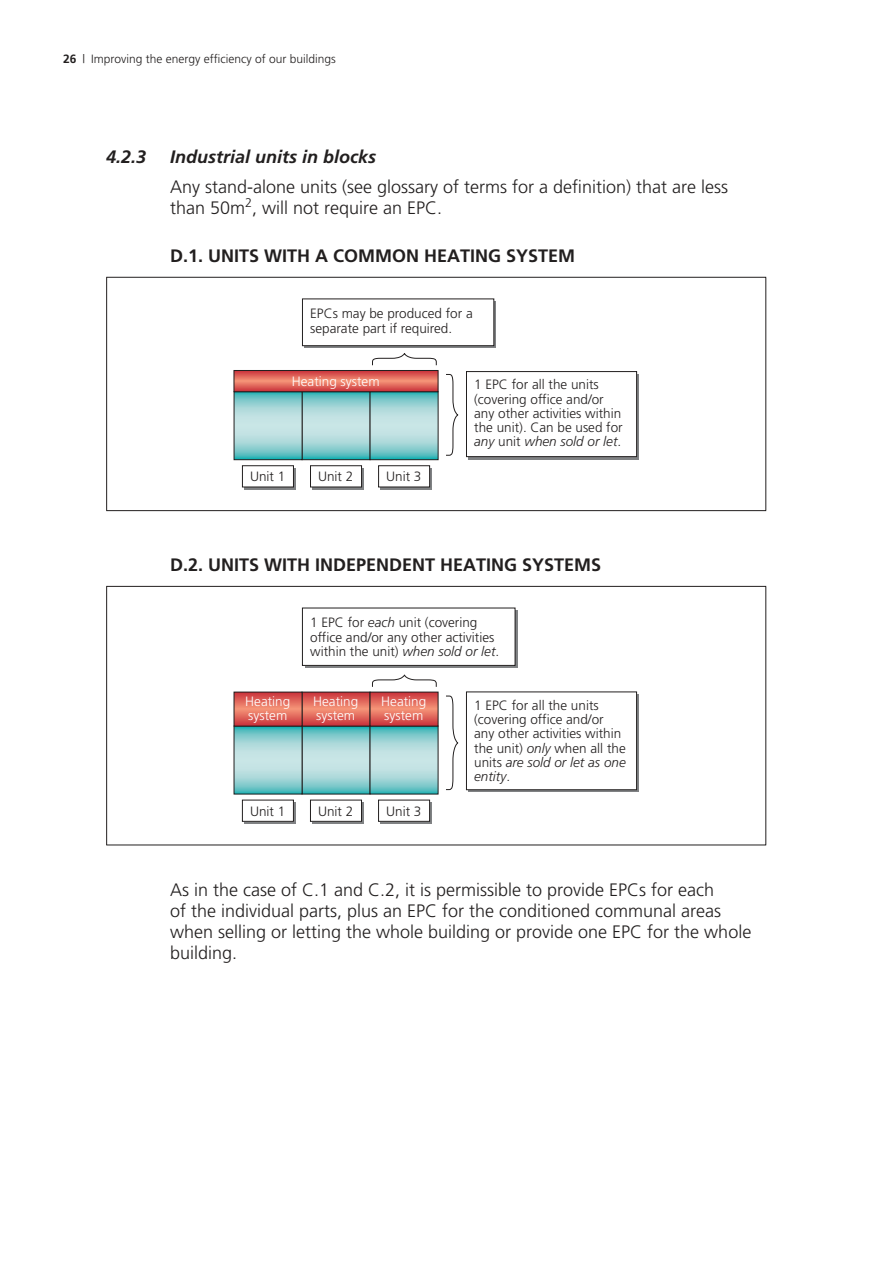
<style>
.page{position:relative;width:893px;height:1263px;background:#fff}
.page>*{position:absolute;margin:0;border:0;box-sizing:border-box;transform-origin:0 0}
.t1{font:300 18px/21px "Frutiger";color:#221f1f}
.t2{font:700 18px "Frutiger";color:#221f1f}
.t3{font:italic 700 18px "Frutiger";color:#221f1f}
.t4{font:300 13.5px/14.2px "Frutiger";color:#221f1f}
.t5{font:300 13.5px/14.2px "Frutiger";color:#fff}
.t6{font:300 12px "Frutiger";color:#221f1f}
.s1{font-weight:700}
.s2{font-style:italic}
</style>
<div class="page">
<hr style="left:106px;top:277px;width:660px;height:1px;background:#221f1f">
<hr style="left:106px;top:278px;width:1px;height:232px;background:#221f1f">
<hr style="left:765px;top:278px;width:1px;height:232px;background:#221f1f">
<hr style="left:106px;top:510px;width:660px;height:1px;background:#221f1f">
<svg style="left:245px;top:468px;width:51px;height:21px"></svg>
<svg style="left:313px;top:468px;width:51px;height:21px"></svg>
<svg style="left:381px;top:468px;width:51px;height:21px"></svg>
<img style="left:236px;top:372px;width:200px;height:86px">
<div style="left:302px;top:391px;width:68px;height:69px;border:1px solid #221f1f"></div>
<div style="left:234px;top:391px;width:68px;height:69px;border:1px solid #221f1f"></div>
<div style="left:370px;top:391px;width:68px;height:69px;border:1px solid #221f1f"></div>
<div style="left:469px;top:374px;width:170px;height:85px;background:#757678"></div>
<div style="left:466px;top:372px;width:170px;height:85px;background:#fff"></div>
<div style="left:466px;top:371px;width:171px;height:86px;border:1px solid #221f1f"></div>
<svg style="left:305px;top:301px;width:191px;height:47px"></svg>
<div style="left:302px;top:299px;width:192px;height:47px;background:#fff"></div>
<div style="left:302px;top:299px;width:192px;height:47px;border:1px solid #221f1f"></div>
<div style="left:242px;top:466px;width:51px;height:21px;background:#fff"></div>
<div style="left:242px;top:465px;width:52px;height:22px;border:1px solid #221f1f"></div>
<div style="left:310px;top:466px;width:51px;height:21px;background:#fff"></div>
<div style="left:310px;top:465px;width:52px;height:22px;border:1px solid #221f1f"></div>
<div style="left:379px;top:466px;width:51px;height:21px;background:#fff"></div>
<div style="left:378px;top:465px;width:52px;height:22px;border:1px solid #221f1f"></div>
<div style="left:234px;top:370px;width:204px;height:22px;border:1px solid #221f1f"></div>
<svg style="left:372px;top:353px;width:87px;height:103px"></svg>
<hr style="left:106px;top:586px;width:660px;height:1px;background:#221f1f">
<hr style="left:106px;top:587px;width:1px;height:258px;background:#221f1f">
<hr style="left:765px;top:587px;width:1px;height:258px;background:#221f1f">
<hr style="left:106px;top:845px;width:660px;height:1px;background:#221f1f">
<div style="left:245px;top:802px;width:51px;height:22px;background:#808284"></div>
<div style="left:313px;top:802px;width:51px;height:22px;background:#808284"></div>
<div style="left:381px;top:802px;width:51px;height:22px;background:#808284"></div>
<img style="left:236px;top:694px;width:200px;height:98px">
<div style="left:302px;top:726px;width:68px;height:68px;border:1px solid #221f1f"></div>
<div style="left:469px;top:694px;width:170px;height:98px;background:linear-gradient(to bottom,#797b7d,#77797b)"></div>
<div style="left:466px;top:692px;width:170px;height:98px;background:#fff"></div>
<div style="left:466px;top:692px;width:171px;height:98px;border:1px solid #221f1f"></div>
<div style="left:305px;top:611px;width:212px;height:57px;background:linear-gradient(to bottom,#4a494a,#4b4a4b)"></div>
<div style="left:302px;top:608px;width:213px;height:57px;background:#fff"></div>
<div style="left:302px;top:608px;width:213px;height:58px;border:1px solid #221f1f"></div>
<div style="left:242px;top:800px;width:51px;height:21px;background:#fff"></div>
<div style="left:242px;top:800px;width:52px;height:22px;border:1px solid #221f1f"></div>
<div style="left:310px;top:800px;width:51px;height:21px;background:#fff"></div>
<div style="left:310px;top:800px;width:52px;height:22px;border:1px solid #221f1f"></div>
<div style="left:378px;top:800px;width:52px;height:21px;background:#fff"></div>
<div style="left:378px;top:800px;width:52px;height:22px;border:1px solid #221f1f"></div>
<div style="left:302px;top:692px;width:68px;height:34px;border:1px solid #221f1f"></div>
<svg style="left:372px;top:674px;width:87px;height:116px"></svg>
<p class="t6" style="left:63px;top:53px;width:274px"><span class="s1">26</span> | Improving the energy efficiency of our buildings</p>
<h1 class="t3" style="left:106px;top:149px;width:42px">4.2.3</h1>
<h1 class="t3" style="left:170px;top:149px;width:208px">Industrial units in blocks</h1>
<h1 class="t1" style="left:170px;top:177px;width:560px">Any stand-alone units (see glossary of terms for a definition) that are less than 50m<sup>2</sup>, will not require an EPC.</h1>
<h1 class="t2" style="left:170px;top:248px;width:407px">D.1. UNITS WITH A COMMON HEATING SYSTEM</h1>
<p class="t4" style="left:310px;top:307px;width:164px">EPCs may be produced for a separate part if required.</p>
<p class="t5" style="left:292px;top:375px;width:89px">Heating system</p>
<p class="t4" style="left:250px;top:470px;width:37px">Unit 1</p>
<p class="t4" style="left:318px;top:470px;width:37px">Unit 2</p>
<p class="t4" style="left:386px;top:470px;width:37px">Unit 3</p>
<p class="t4" style="left:474px;top:379px;width:150px">1 EPC for all the units (covering office and/or any other activities within the unit). Can be used for <span class="s2">any</span> unit <span class="s2">when sold or let</span>.</p>
<h1 class="t2" style="left:170px;top:557px;width:433px">D.2. UNITS WITH INDEPENDENT HEATING SYSTEMS</h1>
<p class="t4" style="left:310px;top:617px;width:191px">1 EPC for <span class="s2">each</span> unit (covering office and/or any other activities within the unit) <span class="s2">when sold or let</span>.</p>
<p class="t5" style="left:245px;top:695px;width:47px">Heating system</p>
<p class="t5" style="left:381px;top:695px;width:47px">Heating system</p>
<p class="t5" style="left:313px;top:695px;width:47px">Heating system</p>
<p class="t4" style="left:250px;top:805px;width:37px">Unit 1</p>
<p class="t4" style="left:318px;top:805px;width:37px">Unit 2</p>
<p class="t4" style="left:386px;top:805px;width:37px">Unit 3</p>
<p class="t4" style="left:474px;top:699px;width:153px">1 EPC for all the units (covering office and/or any other activities within the unit) <span class="s2">only</span> when all the units <span class="s2">are sold or let as one entity</span>.</p>
<h1 class="t1" style="left:170px;top:881px;width:583px">As in the case of C.1 and C.2, it is permissible to provide EPCs for each<br>of the individual parts, plus an EPC for the conditioned communal areas when selling or letting the whole building or provide one EPC for the whole building.</h1>
</div>
